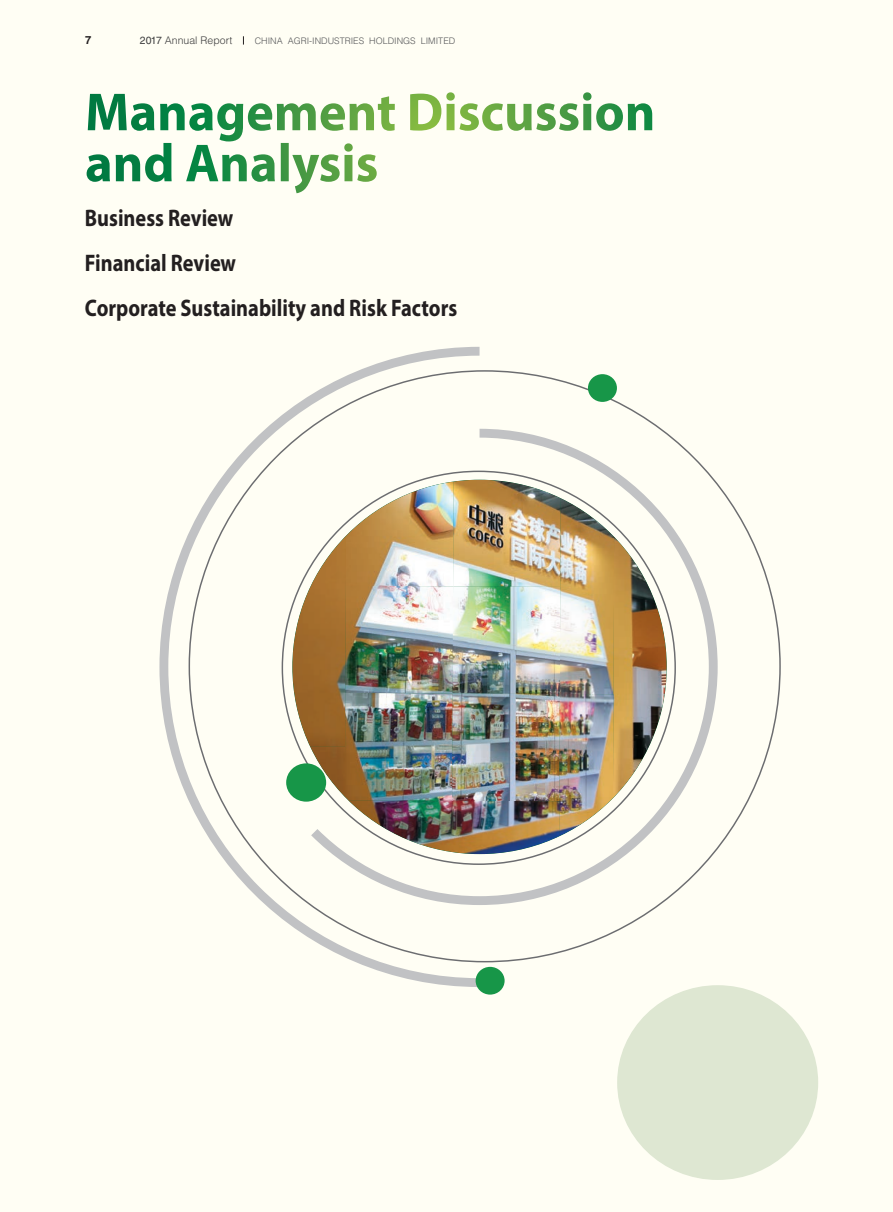
<style>
.page{position:relative;width:893px;height:1212px;background:#fffef4}
.page>*{position:absolute;margin:0;border:0;box-sizing:border-box;transform-origin:0 0}
.t1{font:700 24px/45px "Myriad Pro";color:#231f20;scale:.85 1}
.t2{font:700 11.25px "Helvetica LT Std";color:#231f20}
.t3{font:300 10.5px "Helvetica LT Std";color:#3e3e3f}
.t4{font:300 9px "Helvetica LT Std";color:#57585a}
.s1{font-weight:400}
</style>
<div class="page">
<svg style="left:87px;top:94px;width:354px;height:99px"></svg>
<div style="left:617px;top:985px;width:201px;height:195px;background:#dee7d2;border-radius:50%"></div>
<svg style="left:159px;top:347px;width:321px;height:640px"></svg>
<svg style="left:189px;top:370px;width:592px;height:592px"></svg>
<img style="left:282px;top:471px;width:394px;height:394px">
<div style="left:476px;top:967px;width:29px;height:27px;background:#179648;border-radius:50%"></div>
<div style="left:588px;top:374px;width:29px;height:28px;background:#179648;border-radius:50%"></div>
<div style="left:286px;top:763px;width:40px;height:39px;background:#179648;border-radius:50%"></div>
<p class="t2" style="left:85px;top:35px;width:8px">7</p>
<p class="t3" style="left:140px;top:36px;width:94px"><span class="s1">2017</span> Annual Report</p>
<p class="t4" style="left:255px;top:37px;width:202px">CHINA AGRI-INDUSTRIES HOLDINGS LIMITED</p>
<p class="t1" style="left:85px;top:198px;width:440px">Business Review<br>Financial Review<br>Corporate Sustainability and Risk Factors</p>
</div>
